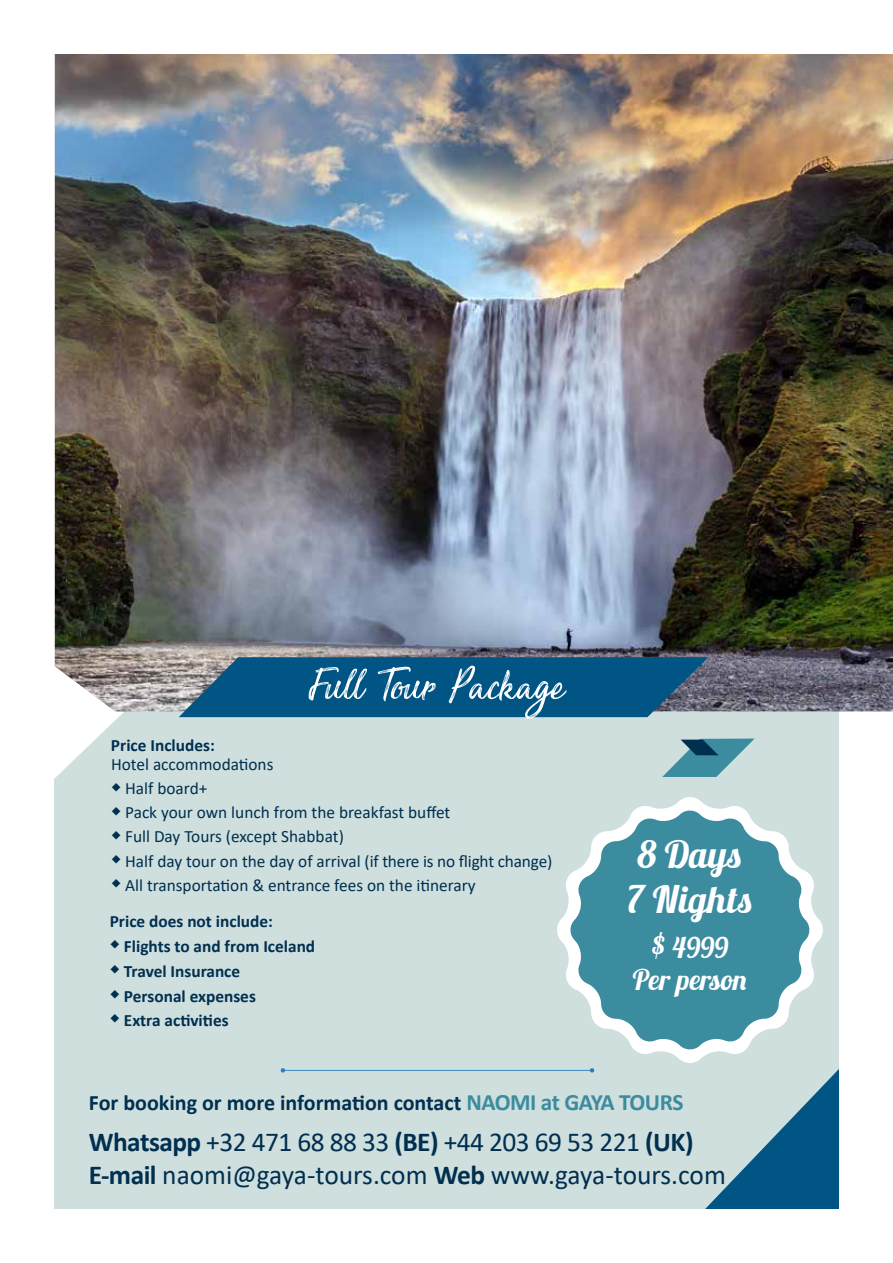
<style>
.page{position:relative;width:893px;height:1263px;background:#fff}
.page>*{position:absolute;margin:0;border:0;box-sizing:border-box;transform-origin:0 0}
.t1{font:57px "Sensations and Qualities";color:#fff}
.t2{font:37.5px/45px "Lobster 1.3";color:#fff}
.t3{font:28.5px/31.5px "Lobster 1.3";color:#fff;text-align:center}
.t4{font:27.45px/32.8px "Calibri";letter-spacing:-.015em;color:#002f4f}
.t5{font:700 22.05px "Calibri";color:#002f4f}
.t6{font:17.25px "Calibri";color:#002f4f}
.t7{font:700 17.25px "Calibri";color:#002f4f}
.s1{font-size:36px}
.s2{font-size:23.55px;color:#3c8ca0}
.s3{font-weight:700}
</style>
<div class="page">
<div style="left:54px;top:659px;width:785px;height:550px;background:#cfdfde"></div>
<img style="left:55px;top:54px;width:838px;height:657px">
<svg style="left:705px;top:1069px;width:134px;height:140px;background:#689ab1"></svg>
<svg style="left:179px;top:657px;width:529px;height:60px;background:#115c87"></svg>
<svg style="left:662px;top:738px;width:93px;height:39px;background:#71a4b1"></svg>
<svg style="left:555px;top:795px;width:269px;height:269px;background:#d4e2e1"></svg>
<svg style="left:569px;top:809px;width:242px;height:242px;background:#6da8b6"></svg>
<svg style="left:281px;top:1068px;width:313px;height:4px"></svg>
<p class="t7" style="left:111px;top:733px;width:105px">Price Includes:</p>
<h1 class="t1" style="left:309px;top:658px;width:259px">Full Tour Package</h1>
<p class="t6" style="left:111px;top:752px;width:164px">Hotel accommodations</p>
<p class="t6" style="left:111px;top:776px;width:98px">◆ Half board+</p>
<p class="t6" style="left:111px;top:800px;width:341px">◆ Pack your own lunch from the breakfast buffet</p>
<p class="t6" style="left:111px;top:825px;width:234px">◆ Full Day Tours (except Shabbat)</p>
<p class="t6" style="left:111px;top:849px;width:443px">◆ Half day tour on the day of arrival (if there is no flight change)</p>
<p class="t6" style="left:111px;top:873px;width:366px">◆ All transportation &amp; entrance fees on the itinerary</p>
<p class="t7" style="left:110px;top:909px;width:165px">Price does not include:</p>
<p class="t7" style="left:110px;top:934px;width:207px">◆ Flights to and from Iceland</p>
<p class="t7" style="left:110px;top:959px;width:132px">◆ Travel Insurance</p>
<p class="t7" style="left:110px;top:983px;width:148px">◆ Personal expenses</p>
<p class="t7" style="left:110px;top:1008px;width:120px">◆ Extra activities</p>
<h2 class="t2" style="left:627px;top:832px;width:127px">8 Days<br>7 Nights</h2>
<h3 class="t3" style="left:633px;top:932px;width:116px"><span class="s1">$</span> 4999<br>Per person</h3>
<p class="t5" style="left:89px;top:1087px;width:596px">For booking or more information contact <span class="s2">NAOMI at GAYA TOURS</span></p>
<h3 class="t4" style="left:89px;top:1125px;width:639px"><span class="s3">Whatsapp</span> +32 471 68 88 33 <span class="s3">(BE)</span> +44 203 69 53 221 <span class="s3">(UK)<br>E-mail</span> naomi@gaya-tours.com <span class="s3">Web</span> www.gaya-tours.com</h3>
</div>
